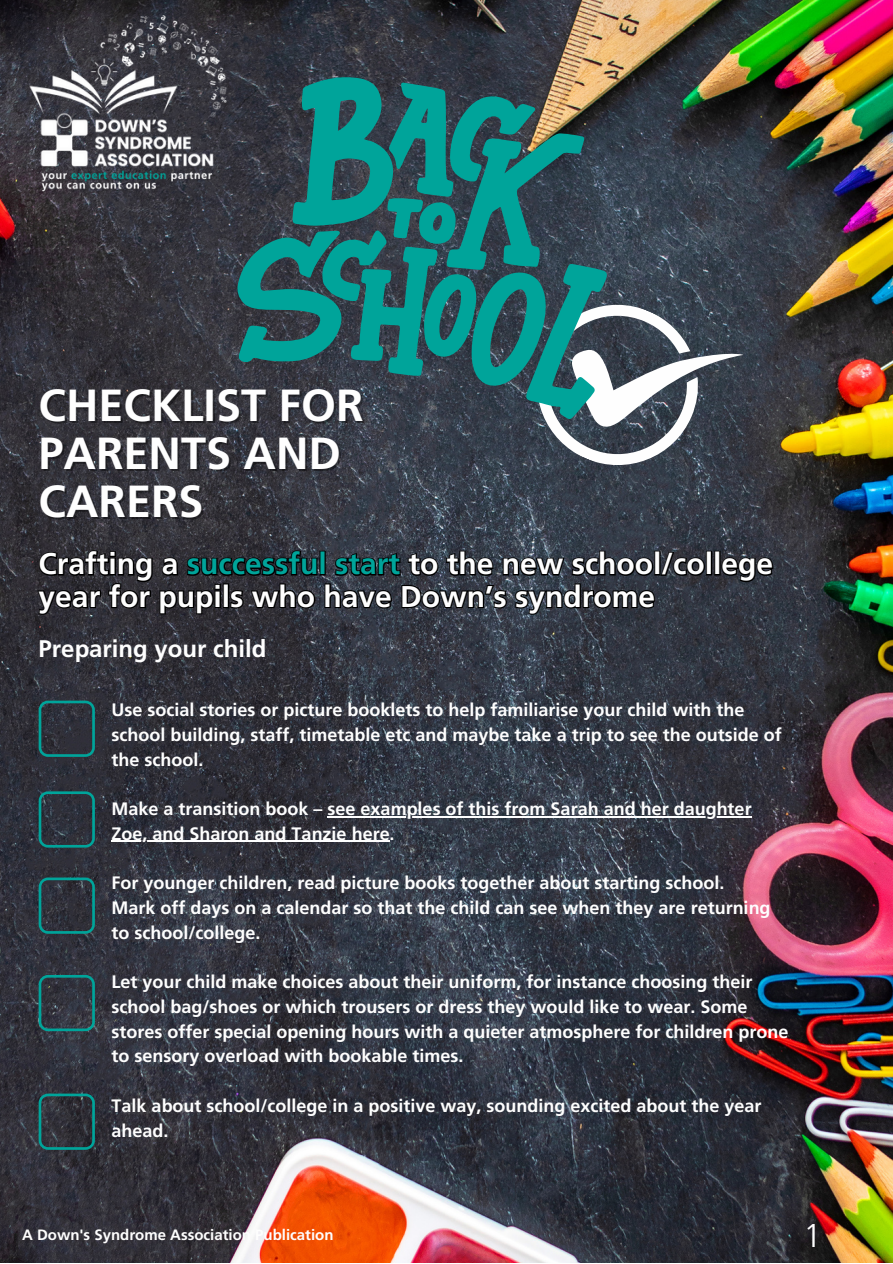
<style>
.page{position:relative;width:893px;height:1264px;background:#fff}
.page>*{position:absolute;margin:0;border:0;box-sizing:border-box;transform-origin:0 0}
.t1{font:700 45px/48.3px "Frutiger LT Pro";color:#fefefe}
.t2{font:300 33px "Frutiger LT Pro";color:#fefefe}
.t3{font:700 30px/32.5px "Frutiger LT Pro";color:#fefefe}
.t4{font:700 24px "Frutiger LT Pro";color:#fefefe}
.t5{font:700 18px/24.8px "Frutiger LT Pro";color:#fefefe}
.t6{font:700 15px "Frutiger LT Pro";color:#fefefe}
.s1{color:#00a49a}
</style>
<div class="page">
<img style="left:0;top:0;width:892px;height:1262px">
<svg style="left:512px;top:280px;width:232px;height:219px;background:#555d67"></svg>
<svg style="left:224px;top:69px;width:394px;height:355px;background:#2b6869"></svg>
<img style="left:22px;top:0;width:211px;height:211px">
<svg style="left:39px;top:700px;width:56px;height:56px;background:#284148"></svg>
<svg style="left:36px;top:548px;width:738px;height:68px;background:#272930"></svg>
<hr style="left:327px;top:816px;width:424px;height:1px;background:#fefefe">
<hr style="left:112px;top:840px;width:277px;height:2px;background:#fefefe">
<svg style="left:39px;top:791px;width:56px;height:56px;background:#27434a"></svg>
<svg style="left:39px;top:877px;width:56px;height:56px;background:#284249"></svg>
<svg style="left:39px;top:974px;width:56px;height:57px;background:#2c474e"></svg>
<svg style="left:39px;top:1093px;width:56px;height:56px;background:#294247"></svg>
<p class="t1" style="left:39px;top:380px;width:326px">CHECKLIST FOR<br>PARENTS AND<br>CARERS</p>
<p class="t3" style="left:39px;top:547px;width:736px">Crafting a <span class="s1">successful start</span> to the new school/college year for pupils who have Down’s syndrome</p>
<p class="t4" style="left:39px;top:634px;width:229px">Preparing your child</p>
<p class="t5" style="left:112px;top:697px;width:671px">Use social stories or picture booklets to help familiarise your child with the school building, staff, timetable etc and maybe take a trip to see the outside of the school.</p>
<p class="t5" style="left:112px;top:796px;width:641px">Make a transition book – see examples of this from Sarah and her daughter<br>Zoe, and Sharon and Tanzie here.</p>
<p class="t5" style="left:112px;top:870px;width:614px">For younger children, read picture books together about starting school.</p>
<p class="t5" style="left:112px;top:895px;width:660px">Mark off days on a calendar so that the child can see when they are returning to school/college.</p>
<p class="t5" style="left:112px;top:969px;width:678px">Let your child make choices about their uniform, for instance choosing their school bag/shoes or which trousers or dress they would like to wear. Some stores offer special opening hours with a quieter atmosphere for children prone to sensory overload with bookable times.</p>
<p class="t5" style="left:112px;top:1093px;width:651px">Talk about school/college in a positive way, sounding excited about the year ahead.</p>
<p class="t6" style="left:22px;top:1225px;width:313px">A Down's Syndrome Association Publication</p>
<p class="t2" style="left:803px;top:1214px;width:20px">1</p>
</div>
